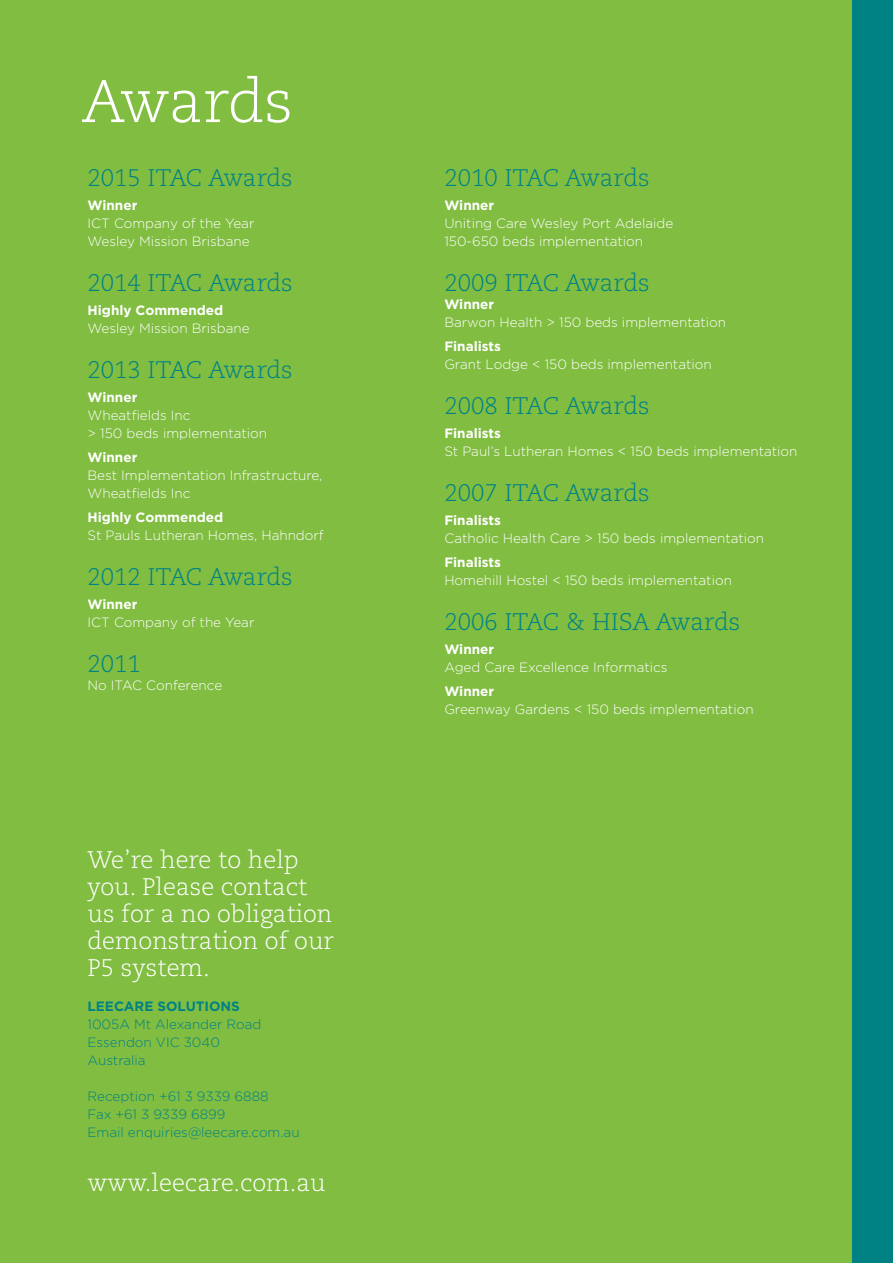
<style>
.page{position:relative;width:893px;height:1263px;background:#81bd41}
.page>*{position:absolute;margin:0;border:0;box-sizing:border-box;transform-origin:0 0}
.t1{font:300 60px "Caecilia LT Std";letter-spacing:-.02em;color:#fff}
.t2{font:300 24px "Caecilia LT Std";color:#008285}
.t3{font:300 24px/27px "Caecilia LT Std";color:#fff}
.t4{font:300 13.5px/18px "Gotham";color:#fff}
.t5{font:700 13.5px "Gotham";color:#fff}
.t6{font:300 13.5px/18px "Gotham";color:#008285}
.t7{font:700 13.5px "Gotham";color:#008285}
</style>
<div class="page">
<div style="left:853px;top:0;width:40px;height:1263px;background:#008285"></div>
<h1 class="t1" style="left:82px;top:68px;width:213px">Awards</h1>
<h2 class="t2" style="left:88px;top:165px;width:207px">2015 ITAC Awards</h2>
<p class="t5" style="left:88px;top:198px;width:51px">Winner</p>
<p class="t4" style="left:88px;top:214px;width:168px">ICT Company of the Year<br>Wesley Mission Brisbane</p>
<h2 class="t2" style="left:88px;top:270px;width:207px">2014 ITAC Awards</h2>
<p class="t5" style="left:88px;top:303px;width:137px">Highly Commended</p>
<p class="t4" style="left:88px;top:319px;width:164px">Wesley Mission Brisbane</p>
<h2 class="t2" style="left:88px;top:357px;width:207px">2013 ITAC Awards</h2>
<p class="t5" style="left:88px;top:390px;width:51px">Winner</p>
<p class="t4" style="left:88px;top:406px;width:181px">Wheatfields Inc<br>&gt; 150 beds implementation</p>
<p class="t5" style="left:88px;top:450px;width:51px">Winner</p>
<p class="t4" style="left:88px;top:466px;width:236px">Best Implementation Infrastructure,<br>Wheatfields Inc</p>
<p class="t5" style="left:88px;top:510px;width:137px">Highly Commended</p>
<p class="t4" style="left:88px;top:526px;width:238px">St Pauls Lutheran Homes, Hahndorf</p>
<h2 class="t2" style="left:88px;top:564px;width:207px">2012 ITAC Awards</h2>
<p class="t5" style="left:88px;top:597px;width:51px">Winner</p>
<p class="t4" style="left:88px;top:613px;width:168px">ICT Company of the Year</p>
<h2 class="t2" style="left:88px;top:651px;width:55px">2011</h2>
<p class="t4" style="left:88px;top:676px;width:136px">No ITAC Conference</p>
<h2 class="t3" style="left:88px;top:847px;width:248px">We’re here to help you. Please contact us for a no obligation demonstration of our<br>P5 system.</h2>
<p class="t7" style="left:88px;top:998px;width:154px">LEECARE SOLUTIONS</p>
<p class="t6" style="left:88px;top:1015px;width:175px">1005A Mt Alexander Road<br>Essendon VIC 3040<br>Australia</p>
<p class="t6" style="left:88px;top:1087px;width:214px">Reception +61 3 9339 6888<br>Fax +61 3 9339 6899<br>Email enquiries@leecare.com.au</p>
<h2 class="t3" style="left:88px;top:1170px;width:240px">www.leecare.com.au</h2>
<h2 class="t2" style="left:444px;top:165px;width:207px">2010 ITAC Awards</h2>
<p class="t5" style="left:444px;top:198px;width:51px">Winner</p>
<p class="t4" style="left:444px;top:214px;width:230px">Uniting Care Wesley Port Adelaide<br>150-650 beds implementation</p>
<h2 class="t2" style="left:444px;top:270px;width:207px">2009 ITAC Awards</h2>
<p class="t5" style="left:444px;top:297px;width:51px">Winner</p>
<p class="t4" style="left:444px;top:313px;width:283px">Barwon Health &gt; 150 beds implementation</p>
<p class="t5" style="left:444px;top:339px;width:58px">Finalists</p>
<p class="t4" style="left:444px;top:355px;width:269px">Grant Lodge &lt; 150 beds implementation</p>
<h2 class="t2" style="left:444px;top:393px;width:207px">2008 ITAC Awards</h2>
<p class="t5" style="left:444px;top:426px;width:58px">Finalists</p>
<p class="t4" style="left:444px;top:442px;width:355px">St Paul’s Lutheran Homes &lt; 150 beds implementation</p>
<h2 class="t2" style="left:444px;top:480px;width:207px">2007 ITAC Awards</h2>
<p class="t5" style="left:444px;top:513px;width:58px">Finalists</p>
<p class="t4" style="left:444px;top:529px;width:321px">Catholic Health Care &gt; 150 beds implementation</p>
<p class="t5" style="left:444px;top:555px;width:58px">Finalists</p>
<p class="t4" style="left:444px;top:571px;width:289px">Homehill Hostel &lt; 150 beds implementation</p>
<h2 class="t2" style="left:444px;top:609px;width:297px">2006 ITAC &amp; HISA Awards</h2>
<p class="t5" style="left:444px;top:642px;width:51px">Winner</p>
<p class="t4" style="left:444px;top:658px;width:225px">Aged Care Excellence Informatics</p>
<p class="t5" style="left:444px;top:684px;width:51px">Winner</p>
<p class="t4" style="left:444px;top:700px;width:311px">Greenway Gardens &lt; 150 beds implementation</p>
</div>
